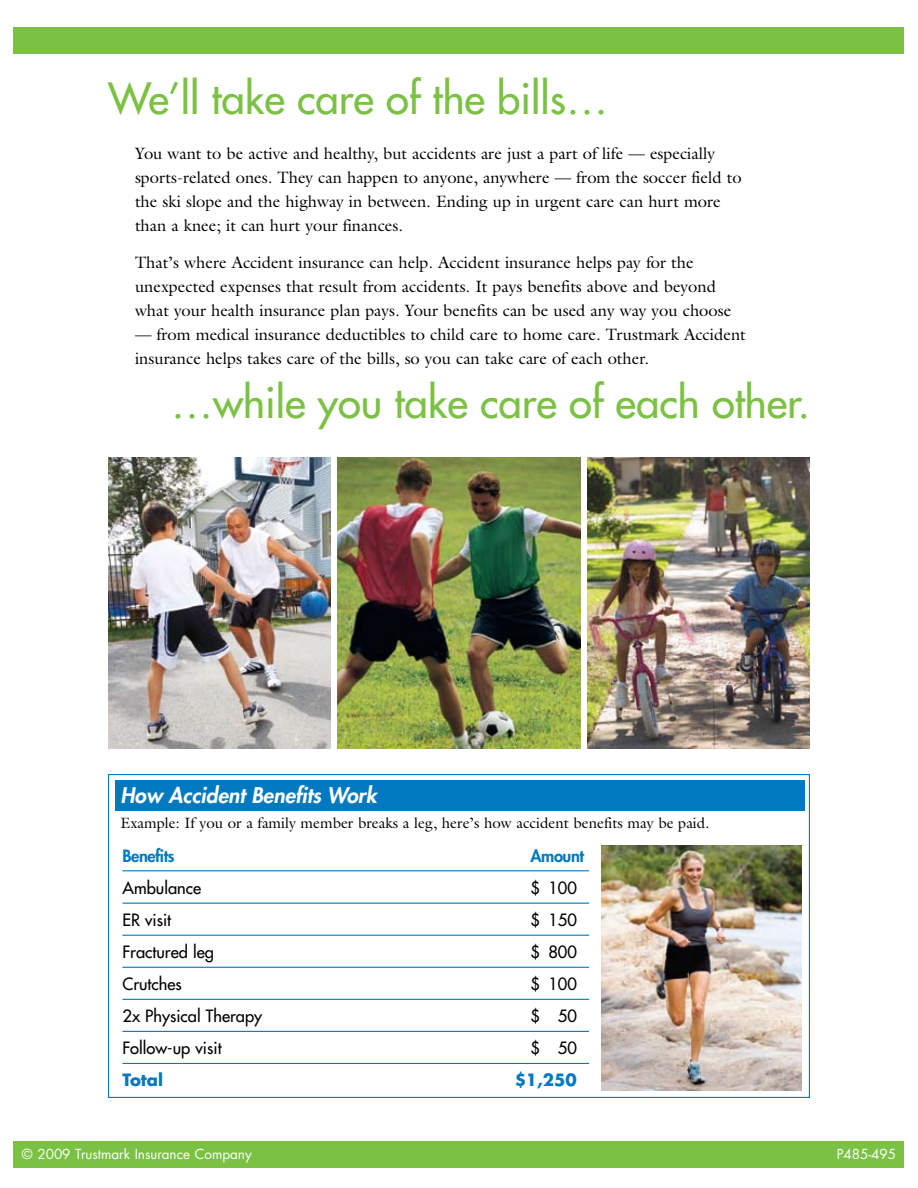
<style>
.page{position:relative;width:918px;height:1188px;background:#fff}
.page>*{position:absolute;margin:0;border:0;box-sizing:border-box;transform-origin:0 0}
.t1{font:42px "Futura";color:#7bc143}
.t2{font:italic 800 21px "Futura";color:#fff}
.t3{font:16.5px/24px "Galliard";color:#000}
.t4{font:16.5px "Futura";color:#000}
.t5{font:800 16.5px "Futura";letter-spacing:-.025em;color:#0079c1}
.t6{font:700 16.5px "Futura";color:#0079c1}
.t7{font:15px "Galliard";color:#000}
.t8{font:13.5px "Futura";color:#fff}
</style>
<div class="page">
<div style="left:14px;top:27px;width:890px;height:27px;background:#7bc143"></div>
<div style="left:14px;top:1141px;width:890px;height:27px;background:#7bc143"></div>
<div style="left:115px;top:781px;width:689px;height:30px;background:#0079c1"></div>
<img style="left:108px;top:457px;width:223px;height:291px">
<img style="left:587px;top:457px;width:223px;height:291px">
<img style="left:338px;top:457px;width:242px;height:291px">
<hr style="left:122px;top:870px;width:467px;height:1px;background:#0079c1">
<hr style="left:122px;top:903px;width:467px;height:1px;background:#0079c1">
<hr style="left:122px;top:935px;width:467px;height:1px;background:#0079c1">
<hr style="left:122px;top:967px;width:467px;height:1px;background:#0079c1">
<hr style="left:122px;top:999px;width:467px;height:1px;background:#0079c1">
<hr style="left:122px;top:1031px;width:467px;height:1px;background:#0079c1">
<hr style="left:122px;top:1063px;width:467px;height:1px;background:#0079c1">
<img style="left:601px;top:846px;width:201px;height:244px">
<h1 class="t1" style="left:108px;top:71px;width:502px">We’ll take care of the bills…</h1>
<p class="t3" style="left:135px;top:141px;width:608px">You want to be active and healthy, but accidents are just a part of life — especially sports-related ones. They can happen to anyone, anywhere — from the soccer field to the ski slope and the highway in between. Ending up in urgent care can hurt more than a knee; it can hurt your finances.</p>
<p class="t3" style="left:135px;top:250px;width:598px">That’s where Accident insurance can help. Accident insurance helps pay for the unexpected expenses that result from accidents. It pays benefits above and beyond what your health insurance plan pays. Your benefits can be used any way you choose</p>
<p class="t3" style="left:135px;top:322px;width:612px">— from medical insurance deductibles to child care to home care. Trustmark Accident insurance helps takes care of the bills, so you can take care of each other.</p>
<h1 class="t1" style="left:171px;top:375px;width:640px">…while you take care of each other.</h1>
<p class="t2" style="left:120px;top:781px;width:258px">How Accident Benefits Work</p>
<p class="t7" style="left:120px;top:814px;width:591px">Example: If you or a family member breaks a leg, here’s how accident benefits may be paid.</p>
<p class="t5" style="left:122px;top:845px;width:54px">Benefits</p>
<p class="t5" style="left:530px;top:845px;width:55px">Amount</p>
<p class="t4" style="left:122px;top:877px;width:80px">Ambulance</p>
<p class="t4" style="left:530px;top:877px;width:48px">$ 100</p>
<p class="t4" style="left:122px;top:909px;width:50px">ER visit</p>
<p class="t4" style="left:530px;top:909px;width:48px">$ 150</p>
<p class="t4" style="left:122px;top:941px;width:93px">Fractured leg</p>
<p class="t4" style="left:530px;top:941px;width:48px">$ 800</p>
<p class="t4" style="left:122px;top:973px;width:61px">Crutches</p>
<p class="t4" style="left:530px;top:973px;width:48px">$ 100</p>
<p class="t4" style="left:122px;top:1005px;width:141px">2x Physical Therapy</p>
<p class="t4" style="left:530px;top:1005px;width:48px">$ 50</p>
<p class="t4" style="left:122px;top:1037px;width:101px">Follow-up visit</p>
<p class="t4" style="left:530px;top:1037px;width:48px">$ 50</p>
<p class="t6" style="left:122px;top:1069px;width:42px">Total</p>
<p class="t6" style="left:515px;top:1069px;width:64px">$1,250</p>
<p class="t8" style="left:22px;top:1144px;width:231px">© 2009 Trustmark Insurance Company</p>
<p class="t8" style="left:837px;top:1144px;width:61px">P485-495</p>
</div>
